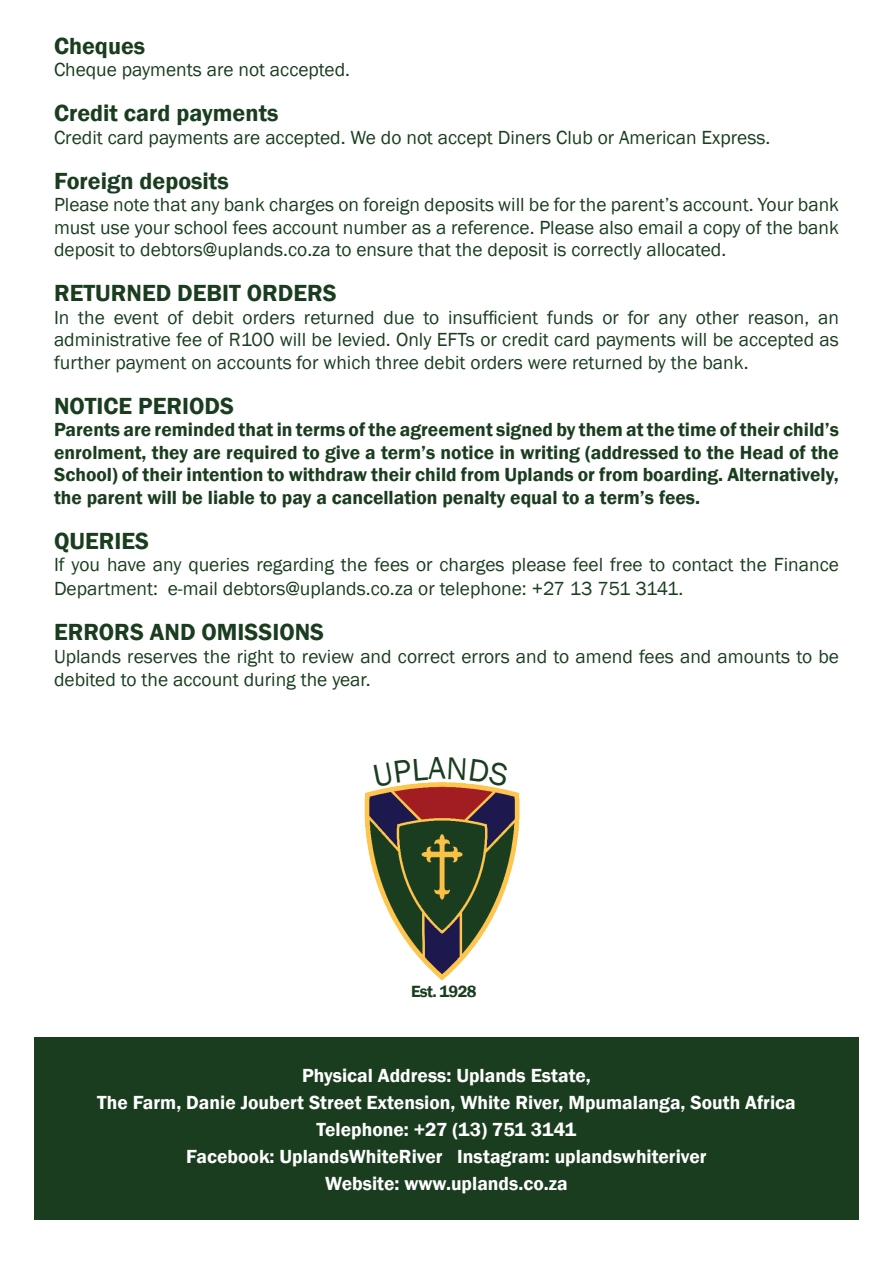
<style>
.page{position:relative;width:893px;height:1263px;background:#fff}
.page>*{position:absolute;margin:0;border:0;box-sizing:border-box;transform-origin:0 0}
.t1{font:600 24px "Franklin Gothic";color:#1a3d1f}
.t2{font:19.5px/22.5px "Franklin Gothic";color:#1a3d1f;text-align:justify}
.t3{font:600 19.5px/22.5px "Franklin Gothic";color:#1a3d1f;text-align:justify}
.t4{font:600 19.5px/27px "Franklin Gothic";color:#fff;text-align:center}
.t5{font:600 16.65px "Franklin Gothic";letter-spacing:-.04em;color:#1a3d1f}
</style>
<div class="page">
<div style="left:34px;top:1037px;width:824px;height:182px;background:#1a3d1f"></div>
<img style="left:364px;top:787px;width:156px;height:194px">
<svg style="left:392px;top:782px;width:101px;height:5px"></svg>
<p class="t1" style="left:54px;top:31px;width:93px">Cheques</p>
<p class="t2" style="left:54px;top:59px;width:298px">Cheque payments are not accepted.</p>
<p class="t1" style="left:54px;top:98px;width:226px">Credit card payments</p>
<p class="t2" style="left:54px;top:126px;width:718px">Credit card payments are accepted. We do not accept Diners Club or American Express.</p>
<p class="t1" style="left:54px;top:166px;width:176px">Foreign deposits</p>
<p class="t2" style="left:54px;top:194px;width:786px">Please note that any bank charges on foreign deposits will be for the parent’s account. Your bank must use your school fees account number as a reference. Please also email a copy of the bank deposit to debtors@uplands.co.za to ensure that the deposit is correctly allocated.</p>
<p class="t1" style="left:54px;top:278px;width:284px">RETURNED DEBIT ORDERS</p>
<p class="t2" style="left:54px;top:306px;width:786px">In the event of debit orders returned due to insufficient funds or for any other reason, an administrative fee of R100 will be levied. Only EFTs or credit card payments will be accepted as further payment on accounts for which three debit orders were returned by the bank.</p>
<p class="t1" style="left:54px;top:391px;width:181px">NOTICE PERIODS</p>
<p class="t3" style="left:54px;top:419px;width:786px">Parents are reminded that in terms of the agreement signed by them at the time of their child’s enrolment, they are required to give a term’s notice in writing (addressed to the Head of the School) of their intention to withdraw their child from Uplands or from boarding. Alternatively, the parent will be liable to pay a cancellation penalty equal to a term’s fees.</p>
<p class="t1" style="left:54px;top:526px;width:97px">QUERIES</p>
<p class="t2" style="left:54px;top:553px;width:786px;line-height:24px">If you have any queries regarding the fees or charges please feel free to contact the Finance<br>Department: e-mail debtors@uplands.co.za or telephone: +27 13 751 3141.</p>
<p class="t1" style="left:54px;top:617px;width:272px">ERRORS AND OMISSIONS</p>
<p class="t2" style="left:54px;top:645px;width:786px;line-height:23.4px">Uplands reserves the right to review and correct errors and to amend fees and amounts to be debited to the account during the year.</p>
<p class="t5" style="left:411px;top:981px;width:67px">Est. 1928</p>
<p class="t4" style="left:97px;top:1062px;width:700px">Physical Address: Uplands Estate,<br>The Farm, Danie Joubert Street Extension, White River, Mpumalanga, South Africa</p>
<p class="t4" style="left:317px;top:1116px;width:261px">Telephone: +27 (13) 751 3141</p>
<p class="t4" style="left:186px;top:1143px;width:522px">Facebook: UplandsWhiteRiver Instagram: uplandswhiteriver<br>Website: www.uplands.co.za</p>
</div>
